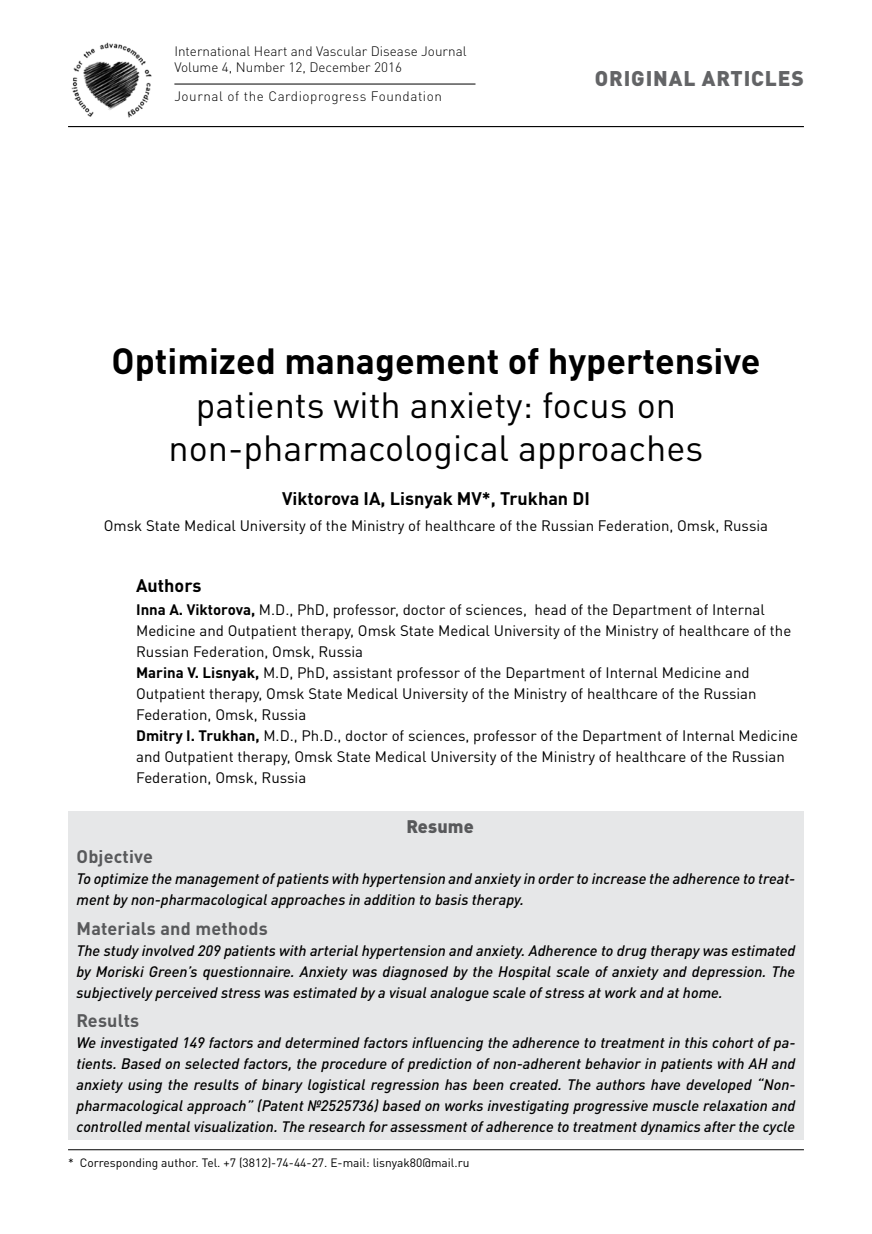
<style>
.page{position:relative;width:872px;height:1234px;background:#fff}
.page>*{position:absolute;margin:0;border:0;box-sizing:border-box;transform-origin:0 0}
.t1{font:36px/43.2px "DIN Pro";color:#000;text-align:center}
.t2{font:700 36px "DIN Pro";color:#000}
.t3{font:900 21px "DIN Pro";letter-spacing:.04em;color:#636466}
.t4{font:700 18px "DIN Pro";color:#000}
.t5{font:700 18px "DIN Pro";letter-spacing:.01em;color:#58595b}
.t6{font:900 18px "DIN Pro";letter-spacing:.01em;color:#58595b}
.t7{font:italic 500 15px/21px "DIN Pro";color:#000;text-align:justify}
.t8{font:15px/21px "DIN Pro";color:#000}
.t9{font:300 13.5px/16.2px "DIN Pro";color:#000}
.t10{font:300 13.5px "DIN Pro";letter-spacing:.04em;color:#000}
.t11{font:12px "DIN Pro";color:#000}
.s1{font-weight:700}
</style>
<div class="page">
<hr style="left:68px;top:126px;width:736px;height:1px;background:#000">
<img style="left:71px;top:42px;width:81px;height:76px">
<hr style="left:174px;top:84px;width:301px;height:1px;background:#000">
<div style="left:68px;top:811px;width:736px;height:35px;background:#e6e7e8"></div>
<div style="left:68px;top:840px;width:736px;height:35px;background:#e6e7e8"></div>
<div style="left:68px;top:868px;width:736px;height:44px;background:#e6e7e8"></div>
<div style="left:68px;top:912px;width:736px;height:35px;background:#e6e7e8"></div>
<div style="left:68px;top:939px;width:736px;height:66px;background:#e6e7e8"></div>
<div style="left:68px;top:1004px;width:736px;height:35px;background:#e6e7e8"></div>
<div style="left:68px;top:1032px;width:736px;height:107px;background:#e6e7e8"></div>
<hr style="left:68px;top:1149px;width:736px;height:1px;background:#000">
<p class="t9" style="left:174px;top:42px;width:294px">International Heart and Vascular Disease Journal<br>Volume 4, Number 12, December 2016</p>
<p class="t10" style="left:174px;top:86px;width:269px">Journal of the Cardioprogress Foundation</p>
<h2 class="t3" style="left:595px;top:60px;width:210px">ORIGINAL ARTICLES</h2>
<h1 class="t2" style="left:111px;top:331px;width:650px">Optimized management of hypertensive</h1>
<h1 class="t1" style="left:169px;top:379px;width:536px">patients with anxiety: focus on non-pharmacological approaches</h1>
<p class="t4" style="left:282px;top:483px;width:309px">Viktorova IA, Lisnyak MV*, Trukhan DI</p>
<p class="t8" style="left:104px;top:513px;width:665px">Omsk State Medical University of the Ministry of healthcare of the Russian Federation, Omsk, Russia</p>
<p class="t4" style="left:136px;top:570px;width:67px">Authors</p>
<p class="t8" style="left:136px;top:597px;width:663px"><span class="s1">Inna A. Viktorova,</span> M.D., PhD, professor, doctor of sciences, head of the Department of Internal Medicine and Outpatient therapy, Omsk State Medical University of the Ministry of healthcare of the Russian Federation, Omsk, Russia<br><span class="s1">Marina V. Lisnyak,</span> M.D, PhD, assistant professor of the Department of Internal Medicine and Outpatient therapy, Omsk State Medical University of the Ministry of healthcare of the Russian Federation, Omsk, Russia<br><span class="s1">Dmitry I. Trukhan,</span> M.D., Ph.D., doctor of sciences, professor of the Department of Internal Medicine and Outpatient therapy, Omsk State Medical University of the Ministry of healthcare of the Russian Federation, Omsk, Russia</p>
<p class="t6" style="left:406px;top:811px;width:69px">Resume</p>
<p class="t5" style="left:77px;top:841px;width:78px">Objective</p>
<p class="t7" style="left:77px;top:866px;width:720px">To optimize the management of patients with hypertension and anxiety in order to increase the adherence to treat&shy;ment by non-pharmacological approaches in addition to basis therapy.</p>
<p class="t5" style="left:77px;top:912px;width:193px">Materials and methods</p>
<p class="t7" style="left:77px;top:937px;width:720px">The study involved 209 patients with arterial hypertension and anxiety. Adherence to drug therapy was estimated by Moriski Green’s questionnaire. Anxiety was diagnosed by the Hospital scale of anxiety and depression. The subjectively perceived stress was estimated by a visual analogue scale of stress at work and at home.</p>
<p class="t5" style="left:77px;top:1005px;width:64px">Results</p>
<p class="t7" style="left:77px;top:1030px;width:720px">We investigated 149 factors and determined factors influencing the adherence to treatment in this cohort of pa&shy;tients. Based on selected factors, the procedure of prediction of non-adherent behavior in patients with AH and anxiety using the results of binary logistical regression has been created. The authors have developed “Non&shy;pharmacological approach” (Patent №2525736) based on works investigating progressive muscle relaxation and controlled mental visualization. The research for assessment of adherence to treatment dynamics after the cycle</p>
<p class="t11" style="left:68px;top:1152px;width:403px">* Corresponding author. Tel. +7 (3812)-74-44-27. E-mail: lisnyak80@mail.ru</p>
</div>
